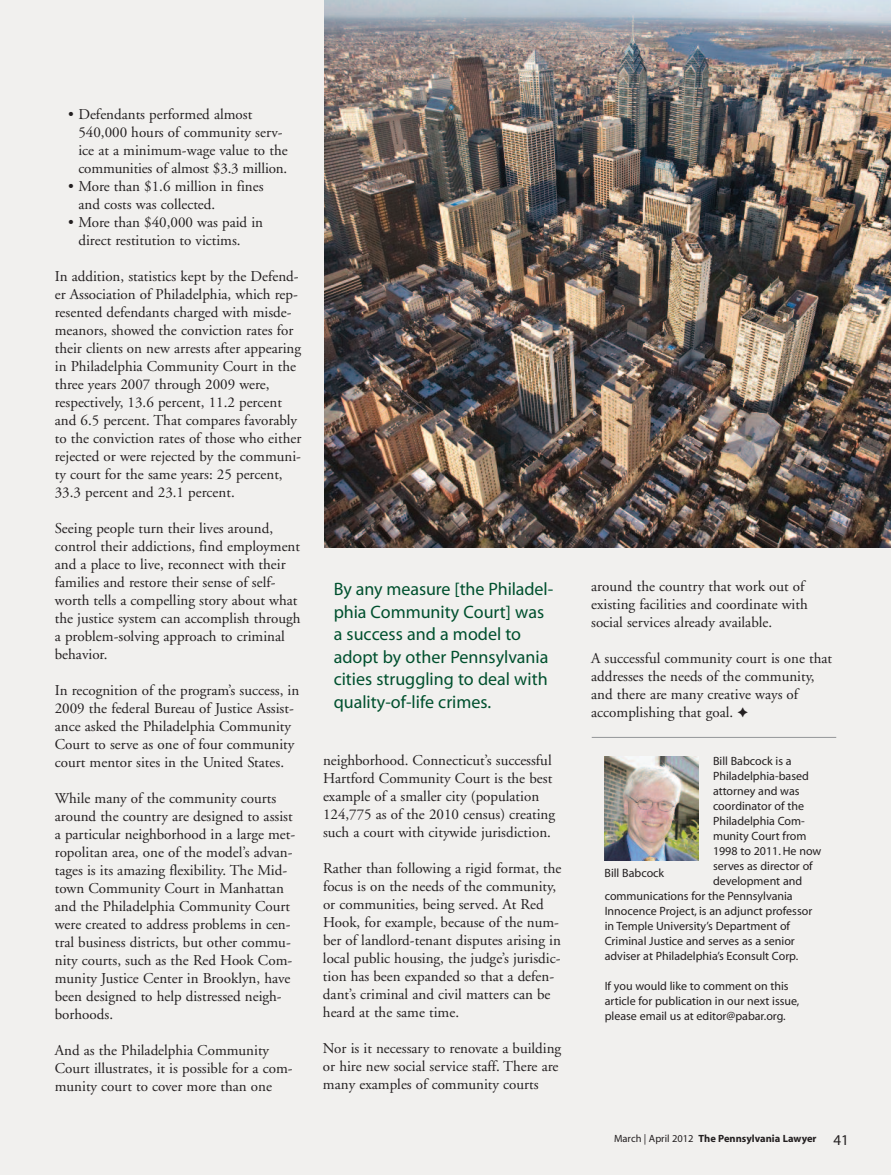
<style>
.page{position:relative;width:891px;height:1175px;background:#fff}
.page>*{position:absolute;margin:0;border:0;box-sizing:border-box;transform-origin:0 0}
.t1{font:18px/22.5px "Myriad";color:#00502e}
.t2{font:15px/18px "Adobe Garamond";color:#231f20}
.t3{font:12px/15px "Myriad";color:#231f20}
.t4{font:700 10.5px "Myriad";color:#231f20}
.s1{font-weight:400}
.s2{font-weight:400;font-size:15px}
</style>
<div class="page">
<div style="left:0;top:0;width:891px;height:1174px;background:#f1f0ee"></div>
<img style="left:324px;top:0;width:567px;height:547px">
<img style="left:605px;top:756px;width:93px;height:104px">
<hr style="left:592px;top:737px;width:244px;height:1px;background:#939598">
<p class="t2" style="left:78px;top:106px;width:211px;text-indent:-10px">• Defendants performed almost 540,000 hours of community serv&shy;ice at a minimum-wage value to the communities of almost $3.3 million.</p>
<p class="t2" style="left:78px;top:178px;width:187px;text-indent:-10px">• More than $1.6 million in fines and costs was collected.</p>
<p class="t2" style="left:78px;top:214px;width:186px;text-indent:-10px">• More than $40,000 was paid in direct restitution to victims.</p>
<p class="t2" style="left:55px;top:268px;width:248px">In addition, statistics kept by the Defend&shy;er Association of Philadelphia, which rep&shy;resented defendants charged with misde&shy;meanors, showed the conviction rates for their clients on new arrests after appearing in Philadelphia Community Court in the three years 2007 through 2009 were, respectively, 13.6 percent, 11.2 percent and 6.5 percent. That compares favorably to the conviction rates of those who either rejected or were rejected by the communi&shy;ty court for the same years: 25 percent, 33.3 percent and 23.1 percent.</p>
<p class="t2" style="left:55px;top:520px;width:247px">Seeing people turn their lives around, control their addictions, find employment and a place to live, reconnect with their families and restore their sense of self&shy;worth tells a compelling story about what the justice system can accomplish through a problem-solving approach to criminal behavior.</p>
<p class="t2" style="left:55px;top:682px;width:246px">In recognition of the program’s success, in 2009 the federal Bureau of Justice Assist&shy;ance asked the Philadelphia Community Court to serve as one of four community court mentor sites in the United States.</p>
<p class="t2" style="left:55px;top:790px;width:242px">While many of the community courts around the country are designed to assist a particular neighborhood in a large met&shy;ropolitan area, one of the model’s advan&shy;tages is its amazing flexibility. The Mid&shy;town Community Court in Manhattan and the Philadelphia Community Court were created to address problems in cen&shy;tral business districts, but other commu&shy;nity courts, such as the Red Hook Com&shy;munity Justice Center in Brooklyn, have been designed to help distressed neigh&shy;borhoods.</p>
<p class="t2" style="left:55px;top:1042px;width:239px">And as the Philadelphia Community<br>Court illustrates, it is possible for a com&shy;munity court to cover more than one</p>
<p class="t1" style="left:334px;top:579px;width:221px">By any measure [the Philadel&shy;phia Community Court] was a success and a model to adopt by other Pennsylvania cities struggling to deal with quality-of-life crimes.</p>
<p class="t2" style="left:323px;top:752px;width:234px">neighborhood. Connecticut’s successful Hartford Community Court is the best example of a smaller city (population 124,775 as of the 2010 census) creating such a court with citywide jurisdiction.</p>
<p class="t2" style="left:323px;top:860px;width:240px">Rather than following a rigid format, the focus is on the needs of the community, or communities, being served. At Red Hook, for example, because of the num&shy;ber of landlord-tenant disputes arising in local public housing, the judge’s jurisdic&shy;tion has been expanded so that a defen&shy;dant’s criminal and civil matters can be heard at the same time.</p>
<p class="t2" style="left:323px;top:1040px;width:240px">Nor is it necessary to renovate a building or hire new social service staff. There are many examples of community courts</p>
<p class="t2" style="left:591px;top:578px;width:218px">around the country that work out of existing facilities and coordinate with social services already available.</p>
<p class="t2" style="left:591px;top:650px;width:242px">A successful community court is one that addresses the needs of the community, and there are many creative ways of accomplishing that goal.</p>
<p class="t3" style="left:713px;top:754px;width:80px">Bill Babcock is a</p>
<p class="t3" style="left:713px;top:769px;width:97px">Philadelphia-based</p>
<p class="t3" style="left:713px;top:784px;width:88px">attorney and was</p>
<p class="t3" style="left:713px;top:799px;width:93px">coordinator of the</p>
<p class="t3" style="left:713px;top:814px;width:93px">Philadelphia Com-</p>
<p class="t3" style="left:713px;top:829px;width:95px">munity Court from</p>
<p class="t3" style="left:713px;top:844px;width:110px">1998 to 2011. He now</p>
<p class="t3" style="left:713px;top:859px;width:101px">serves as director of</p>
<p class="t3" style="left:713px;top:874px;width:91px">development and</p>
<p class="t3" style="left:605px;top:889px;width:190px">communications for the Pennsylvania</p>
<p class="t3" style="left:605px;top:904px;width:209px">Innocence Project, is an adjunct professor</p>
<p class="t3" style="left:605px;top:919px;width:187px">in Temple University’s Department of</p>
<p class="t3" style="left:605px;top:934px;width:192px">Criminal Justice and serves as a senior</p>
<p class="t3" style="left:605px;top:949px;width:195px">adviser at Philadelphia’s Econsult Corp.</p>
<p class="t3" style="left:605px;top:979px;width:196px">If you would like to comment on this article for publication in our next issue, please email us at editor@pabar.org.</p>
<p class="t3" style="left:604px;top:866px;width:61px">Bill Babcock</p>
<p class="t4" style="left:614px;top:1134px;width:236px"><span class="s1">March | April 2012</span> The Pennsylvania Lawyer <span class="s2">41</span></p>
</div>
